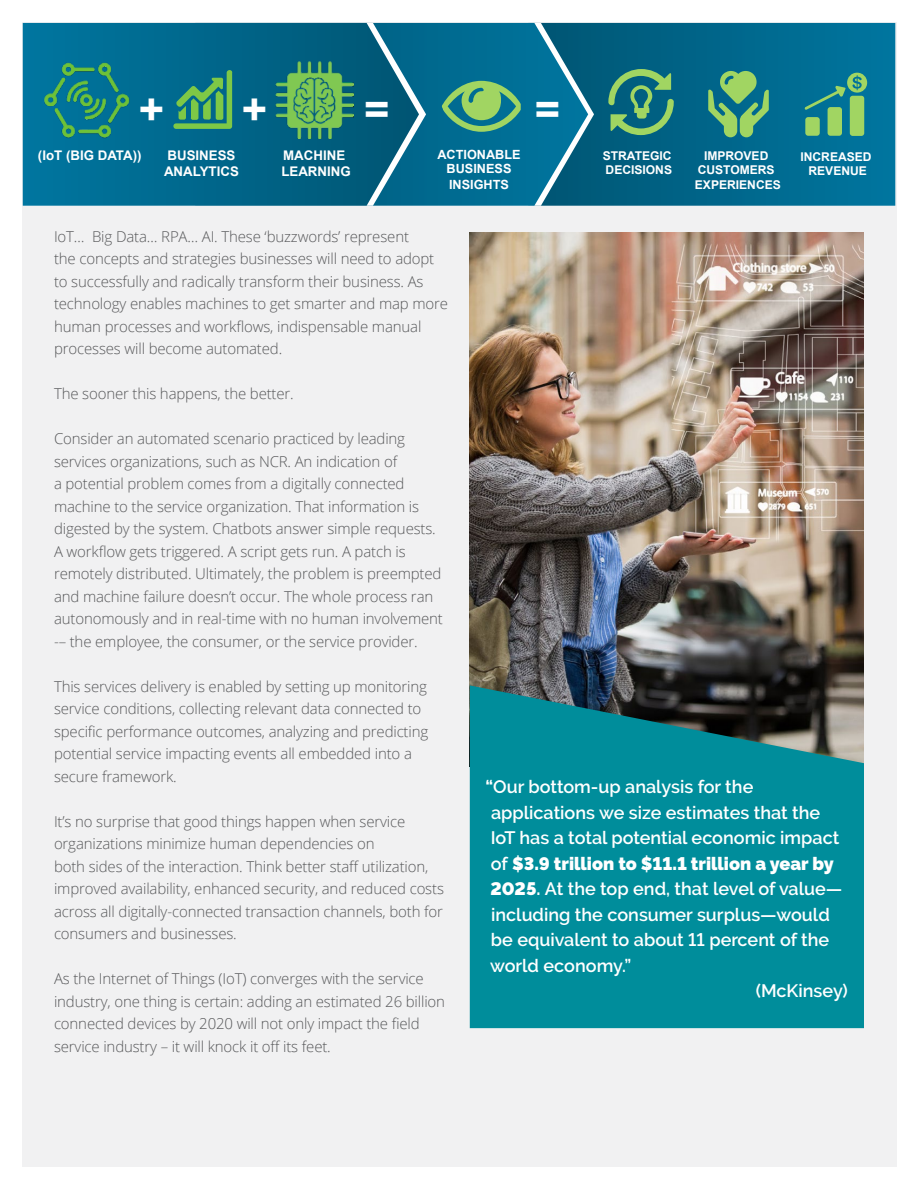
<style>
.page{position:relative;width:918px;height:1188px;background:#fff}
.page>*{position:absolute;margin:0;border:0;box-sizing:border-box;transform-origin:0 0}
.t1{font:700 43.5px "Arial";color:#fff}
.t2{font:600 18px "Raleway";color:#fff}
.t3{font:900 18px "Raleway";color:#fff}
.t4{font:300 15px/22.5px "Open Sans";letter-spacing:-.01em;color:#58595b}
.t5{font:700 13.35px/15.8px "Arial";color:#fff}
.t6{font:700 12.75px/14.5px "Arial";color:#fff;text-align:center}
.t7{font:700 12.15px/14.5px "Arial";color:#fff;text-align:center}
.s1{font-weight:700}
.s2{font-weight:600}
.s3{font-weight:900}
</style>
<div class="page">
<div style="left:22px;top:22px;width:874px;height:1144px;background:#f1f1f2"></div>
<img style="left:470px;top:232px;width:394px;height:453px">
<svg style="left:470px;top:685px;width:394px;height:343px;background:#088490"></svg>
<svg style="left:594px;top:23px;width:301px;height:183px;background:#00688d"></svg>
<svg style="left:426px;top:23px;width:162px;height:183px;background:#0b7195"></svg>
<svg style="left:23px;top:23px;width:396px;height:183px;background:#06698c"></svg>
<svg style="left:173px;top:70px;width:60px;height:59px;background:#39936c"></svg>
<img style="left:40px;top:52px;width:95px;height:95px">
<img style="left:275px;top:61px;width:78px;height:77px">
<svg style="left:708px;top:71px;width:61px;height:66px;background:#4d9c78"></svg>
<svg style="left:608px;top:69px;width:66px;height:66px;background:#3b8a74"></svg>
<svg style="left:442px;top:81px;width:79px;height:51px;background:#51a17a"></svg>
<svg style="left:805px;top:73px;width:62px;height:63px;background:#449a80"></svg>
<h1 class="t1" style="left:139px;top:80px;width:27px">+</h1>
<h1 class="t1" style="left:535px;top:80px;width:27px">=</h1>
<h1 class="t1" style="left:242px;top:80px;width:27px">+</h1>
<h1 class="t1" style="left:364px;top:80px;width:27px">=</h1>
<p class="t5" style="left:38px;top:148px;width:105px">(IoT (BIG DATA))</p>
<p class="t5" style="left:164px;top:148px;width:76px">BUSINESS<br>ANALYTICS</p>
<p class="t5" style="left:281px;top:148px;width:71px">MACHINE<br>LEARNING</p>
<p class="t6" style="left:437px;top:147px;width:85px">ACTIONABLE<br>BUSINESS</p>
<p class="t6" style="left:449px;top:177px;width:61px">INSIGHTS</p>
<p class="t7" style="left:603px;top:148px;width:71px;text-align:left">STRATEGIC<br>DECISIONS</p>
<p class="t7" style="left:695px;top:149px;width:87px">IMPROVED<br>CUSTOMERS<br>EXPERIENCES</p>
<p class="t7" style="left:800px;top:149px;width:73px">INCREASED<br>REVENUE</p>
<p class="t4" style="left:54px;top:224px;width:396px">IoT… Big Data… RPA… AI. These ‘buzzwords’ represent<br>the concepts and strategies businesses will need to adopt to successfully and radically transform their business. As technology enables machines to get smarter and map more human processes and workflows, indispensable manual processes will become automated.</p>
<p class="t4" style="left:54px;top:382px;width:241px">The sooner this happens, the better.</p>
<p class="t4" style="left:54px;top:427px;width:390px">Consider an automated scenario practiced by leading services organizations, such as NCR. An indication of<br>a potential problem comes from a digitally connected machine to the service organization. That information is digested by the system. Chatbots answer simple requests.<br>A workflow gets triggered. A script gets run. A patch is remotely distributed. Ultimately, the problem is preempted and machine failure doesn’t occur. The whole process ran autonomously and in real-time with no human involvement -– the employee, the consumer, or the service provider.</p>
<p class="t4" style="left:54px;top:674px;width:376px">This services delivery is enabled by setting up monitoring service conditions, collecting relevant data connected to specific performance outcomes, analyzing and predicting potential service impacting events all embedded into a secure framework.</p>
<p class="t4" style="left:54px;top:809px;width:392px">It’s no surprise that good things happen when service organizations minimize human dependencies on<br>both sides of the interaction. Think better staff utilization, improved availability, enhanced security, and reduced costs across all digitally-connected transaction channels, both for consumers and businesses.</p>
<p class="t4" style="left:54px;top:967px;width:393px">As the Internet of Things (IoT) converges with the service industry, one thing is certain: adding an estimated 26 billion connected devices by 2020 will not only impact the field service industry – it will knock it off its feet.</p>
<p class="t2" style="left:485px;top:777px;width:270px"><span class="s1">“</span>Our bottom-up analysis for the</p>
<p class="t2" style="left:491px;top:802px;width:331px">applications we size estimates that the</p>
<p class="t2" style="left:491px;top:828px;width:350px">IoT has a total potential economic impact</p>
<p class="t3" style="left:491px;top:853px;width:344px"><span class="s2">of</span> $3.9 trillion to $11.1 trillion a year by</p>
<p class="t2" style="left:490px;top:879px;width:353px"><span class="s3">2025</span><span class="s1">.</span> At the top end, that level of value—</p>
<p class="t2" style="left:491px;top:904px;width:340px">including the consumer surplus—would</p>
<p class="t2" style="left:491px;top:930px;width:340px">be equivalent to about 11 percent of the</p>
<p class="t2" style="left:490px;top:955px;width:143px">world economy.”</p>
<p class="t2" style="left:756px;top:981px;width:94px">(McKinsey)</p>
</div>
